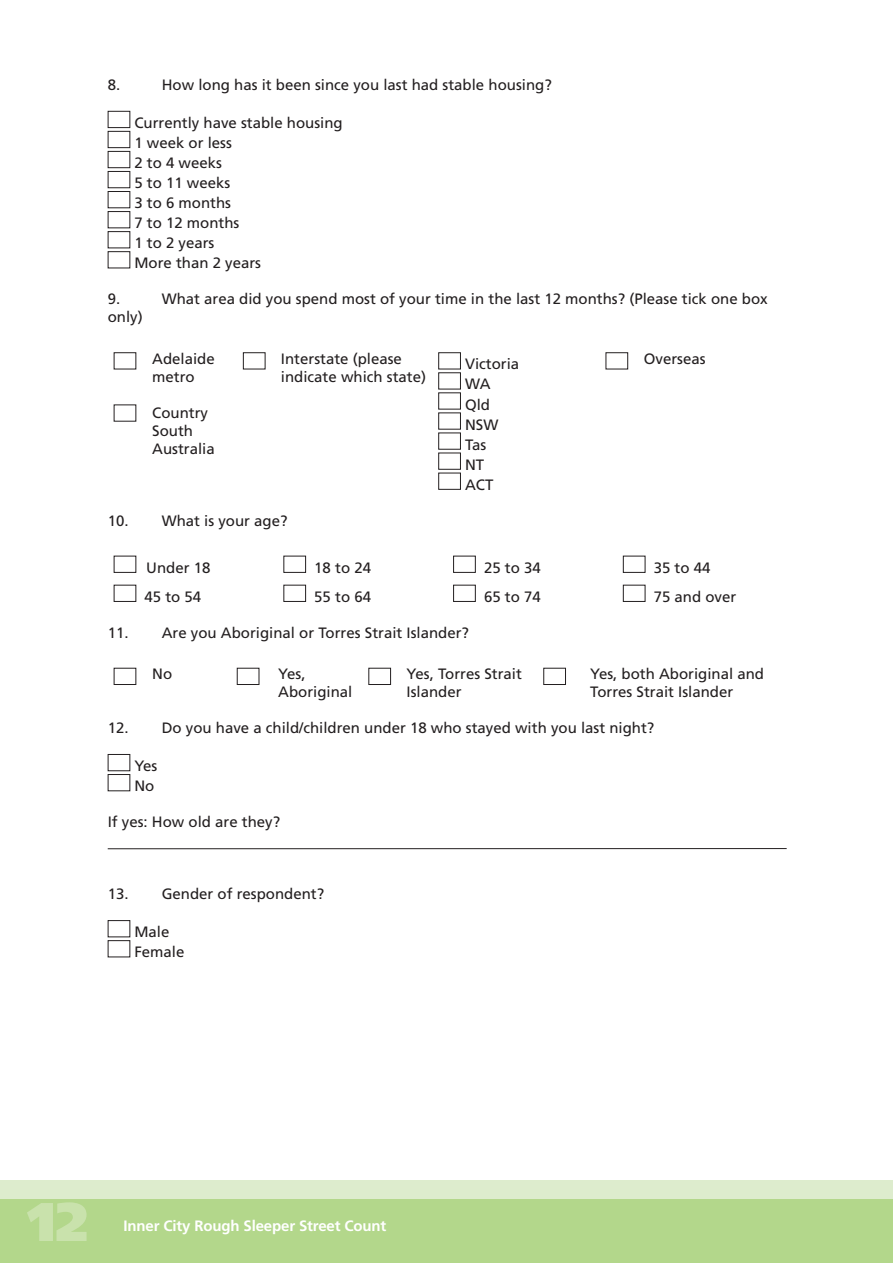
<style>
.page{position:relative;width:893px;height:1263px;background:#fff}
.page>*{position:absolute;margin:0;border:0;box-sizing:border-box;transform-origin:0 0}
.t1{font:900 54.45px "Frutiger LT Std";color:#c9e2ac}
.t2{font:15px/20.1px "Frutiger LT Std";color:#231f20}
.t3{font:700 15px "Frutiger LT Std";letter-spacing:-.01em;color:#fff}
</style>
<div class="page">
<div style="left:0;top:1180px;width:893px;height:34px;background:#ddeccd"></div>
<div style="left:0;top:1199px;width:893px;height:64px;background:#b3d78b"></div>
<div style="left:108px;top:111px;width:22px;height:17px;border:1px solid #231f20"></div>
<div style="left:108px;top:131px;width:22px;height:17px;border:1px solid #231f20"></div>
<div style="left:108px;top:151px;width:22px;height:17px;border:1px solid #231f20"></div>
<div style="left:108px;top:171px;width:22px;height:17px;border:1px solid #231f20"></div>
<div style="left:108px;top:191px;width:22px;height:17px;border:1px solid #231f20"></div>
<div style="left:108px;top:211px;width:22px;height:17px;border:1px solid #231f20"></div>
<div style="left:108px;top:231px;width:22px;height:17px;border:1px solid #231f20"></div>
<div style="left:108px;top:251px;width:22px;height:17px;border:1px solid #231f20"></div>
<div style="left:114px;top:352px;width:22px;height:17px;border:1px solid #231f20"></div>
<div style="left:243px;top:352px;width:22px;height:17px;border:1px solid #231f20"></div>
<div style="left:438px;top:352px;width:23px;height:17px;border:1px solid #231f20"></div>
<div style="left:438px;top:372px;width:23px;height:17px;border:1px solid #231f20"></div>
<div style="left:438px;top:392px;width:23px;height:17px;border:1px solid #231f20"></div>
<div style="left:438px;top:412px;width:23px;height:18px;border:1px solid #231f20"></div>
<div style="left:438px;top:433px;width:23px;height:17px;border:1px solid #231f20"></div>
<div style="left:438px;top:453px;width:23px;height:17px;border:1px solid #231f20"></div>
<div style="left:438px;top:473px;width:23px;height:17px;border:1px solid #231f20"></div>
<div style="left:606px;top:352px;width:22px;height:17px;border:1px solid #231f20"></div>
<div style="left:114px;top:556px;width:22px;height:17px;border:1px solid #231f20"></div>
<div style="left:283px;top:556px;width:23px;height:17px;border:1px solid #231f20"></div>
<div style="left:453px;top:556px;width:23px;height:17px;border:1px solid #231f20"></div>
<div style="left:623px;top:556px;width:22px;height:17px;border:1px solid #231f20"></div>
<div style="left:114px;top:585px;width:22px;height:17px;border:1px solid #231f20"></div>
<div style="left:283px;top:585px;width:23px;height:17px;border:1px solid #231f20"></div>
<div style="left:453px;top:585px;width:23px;height:17px;border:1px solid #231f20"></div>
<div style="left:623px;top:585px;width:22px;height:17px;border:1px solid #231f20"></div>
<div style="left:114px;top:668px;width:22px;height:17px;border:1px solid #231f20"></div>
<div style="left:237px;top:668px;width:22px;height:17px;border:1px solid #231f20"></div>
<div style="left:368px;top:668px;width:23px;height:17px;border:1px solid #231f20"></div>
<div style="left:543px;top:668px;width:23px;height:17px;border:1px solid #231f20"></div>
<div style="left:108px;top:754px;width:22px;height:17px;border:1px solid #231f20"></div>
<div style="left:108px;top:774px;width:22px;height:17px;border:1px solid #231f20"></div>
<div style="left:108px;top:920px;width:22px;height:17px;border:1px solid #231f20"></div>
<div style="left:108px;top:940px;width:22px;height:17px;border:1px solid #231f20"></div>
<hr style="left:108px;top:848px;width:679px;height:1px;background:#231f20">
<p class="t2" style="left:108px;top:75px;width:14px">8.</p>
<p class="t2" style="left:162px;top:75px;width:392px">How long has it been since you last had stable housing?</p>
<p class="t2" style="left:134px;top:113px;width:210px">Currently have stable housing<br>1 week or less<br>2 to 4 weeks<br>5 to 11 weeks<br>3 to 6 months<br>7 to 12 months<br>1 to 2 years<br>More than 2 years</p>
<p class="t2" style="left:108px;top:289px;width:14px">9.</p>
<p class="t2" style="left:162px;top:289px;width:607px">What area did you spend most of your time in the last 12 months? (Please tick one box</p>
<p class="t2" style="left:108px;top:307px;width:36px">only)</p>
<p class="t2" style="left:152px;top:349px;width:64px;line-height:18px">Adelaide metro</p>
<p class="t2" style="left:152px;top:403px;width:64px;line-height:18px">Country<br>South<br>Australia</p>
<p class="t2" style="left:281px;top:349px;width:147px;line-height:18px">Interstate (please indicate which state)</p>
<p class="t2" style="left:465px;top:354px;width:56px">Victoria<br>WA<br>Qld<br>NSW<br>Tas<br>NT<br>ACT</p>
<p class="t2" style="left:644px;top:348px;width:63px">Overseas</p>
<p class="t2" style="left:108px;top:510px;width:181px">10. What is your age?</p>
<p class="t2" style="left:146px;top:558px;width:66px">Under 18</p>
<p class="t2" style="left:314px;top:558px;width:58px">18 to 24</p>
<p class="t2" style="left:484px;top:558px;width:58px">25 to 34</p>
<p class="t2" style="left:654px;top:558px;width:58px">35 to 44</p>
<p class="t2" style="left:145px;top:587px;width:58px">45 to 54</p>
<p class="t2" style="left:314px;top:587px;width:58px">55 to 64</p>
<p class="t2" style="left:484px;top:587px;width:58px">65 to 74</p>
<p class="t2" style="left:654px;top:587px;width:84px">75 and over</p>
<p class="t2" style="left:108px;top:623px;width:363px">11. Are you Aboriginal or Torres Strait Islander?</p>
<p class="t2" style="left:152px;top:664px;width:21px">No</p>
<p class="t2" style="left:278px;top:665px;width:76px;line-height:18px">Yes,<br>Aboriginal</p>
<p class="t2" style="left:407px;top:665px;width:117px;line-height:18px">Yes, Torres Strait<br>Islander</p>
<p class="t2" style="left:590px;top:665px;width:175px;line-height:18px">Yes, both Aboriginal and<br>Torres Strait Islander</p>
<p class="t2" style="left:108px;top:718px;width:548px">12. Do you have a child/children under 18 who stayed with you last night?</p>
<p class="t2" style="left:134px;top:756px;width:25px">Yes<br>No</p>
<p class="t2" style="left:108px;top:812px;width:174px">If yes: How old are they?</p>
<p class="t2" style="left:108px;top:884px;width:218px">13. Gender of respondent?</p>
<p class="t2" style="left:134px;top:922px;width:52px">Male<br>Female</p>
<h1 class="t1" style="left:28px;top:1189px;width:62px">12</h1>
<p class="t3" style="left:124px;top:1217px;width:264px">Inner City Rough Sleeper Street Count</p>
</div>
